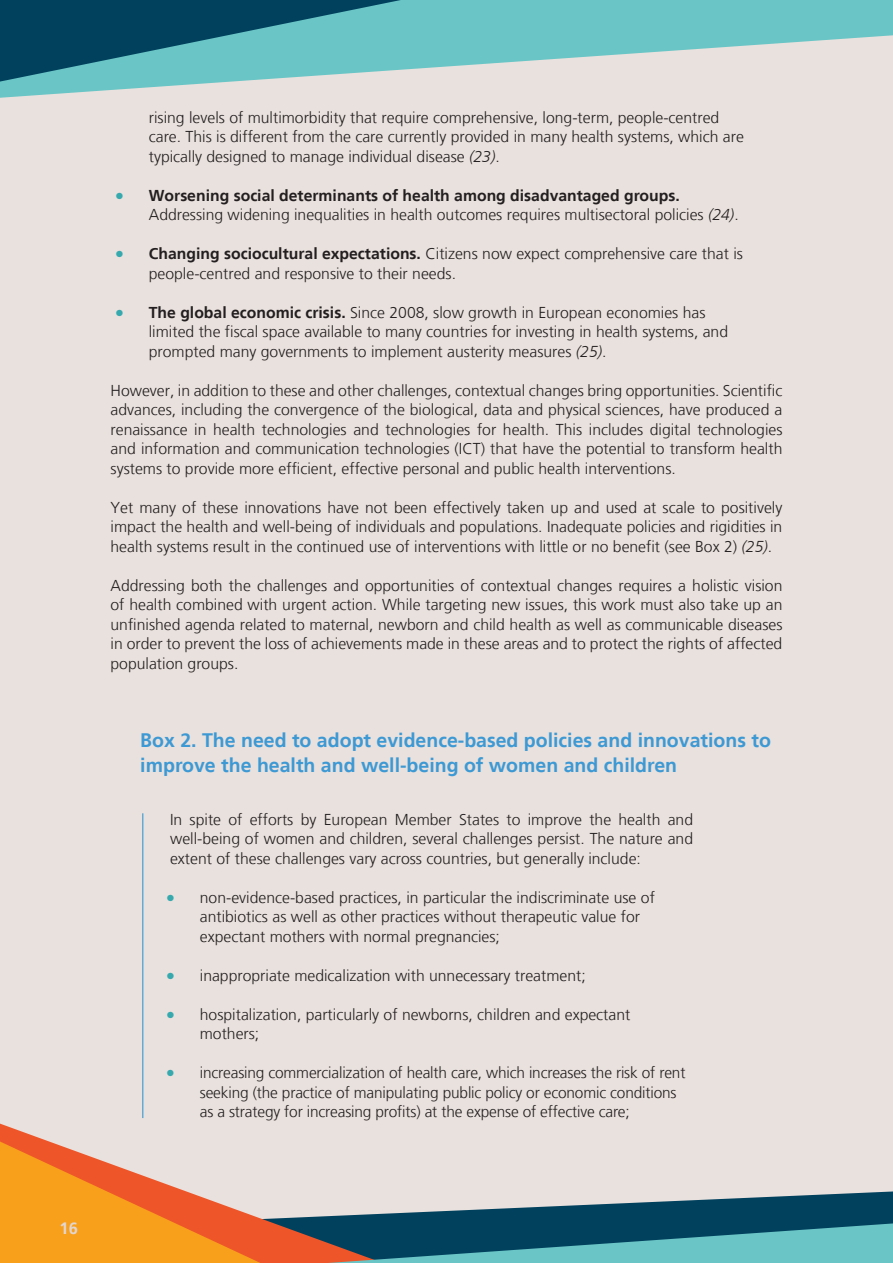
<style>
.page{position:relative;width:893px;height:1263px;background:#e9e1dd}
.page>*{position:absolute;margin:0;border:0;box-sizing:border-box;transform-origin:0 0}
.Panel_overskrift{font:700 19.5px/25.5px "Frutiger LT";color:#3d99d4}
.t1{font:700 16.5px "Frutiger LT";color:#e1d6d0}
.Brødtekst{font:300 15.75px/19.5px "Frutiger LT";color:#231f20}
.Panel_tekst{font:300 15.75px/19.5px "Frutiger LT";color:#231f20;text-align:justify}
.s1{font-style:italic}
.s2{font-family:"Helvetica Neue";font-weight:400;font-size:15px;color:#36a9af}
.s3{font-weight:700}
</style>
<div class="page">
<svg style="left:0;top:0;width:893px;height:98px;fill:#6ac6c6"></svg>
<svg style="left:0;top:1022px;width:144px;height:129px"></svg>
<svg style="left:0;top:1151px;width:893px;height:112px"></svg>
<hr style="left:142px;top:813px;width:1px;height:305px;background:#2491d0">
<p class="Brødtekst" style="left:149px;top:108px;width:597px">rising levels of multimorbidity that require comprehensive, long-term, people-centred care. This is different from the care currently provided in many health systems, which are typically designed to manage individual disease <span class="s1">(23)</span>.</p>
<p class="Brødtekst" style="left:149px;top:186px;width:591px;text-indent:-34px"><span class="s2">●</span> <span class="s3">Worsening social determinants of health among disadvantaged groups.<br></span>Addressing widening inequalities in health outcomes requires multisectoral policies <span class="s1">(24)</span>.</p>
<p class="Brødtekst" style="left:149px;top:244px;width:596px;text-indent:-34px"><span class="s2">●</span> <span class="s3">Changing sociocultural expectations.</span> Citizens now expect comprehensive care that is people-centred and responsive to their needs.</p>
<p class="Brødtekst" style="left:149px;top:303px;width:581px;text-indent:-34px"><span class="s2">●</span> <span class="s3">The global economic crisis.</span> Since 2008, slow growth in European economies has limited the fiscal space available to many countries for investing in health systems, and prompted many governments to implement austerity measures <span class="s1">(25)</span>.</p>
<p class="Brødtekst" style="left:111px;top:381px;width:673px;text-align:justify">However, in addition to these and other challenges, contextual changes bring opportunities. Scientific advances, including the convergence of the biological, data and physical sciences, have produced a renaissance in health technologies and technologies for health. This includes digital technologies and information and communication technologies (ICT) that have the potential to transform health systems to provide more efficient, effective personal and public health interventions.</p>
<p class="Brødtekst" style="left:111px;top:498px;width:673px;text-align:justify">Yet many of these innovations have not been effectively taken up and used at scale to positively impact the health and well-being of individuals and populations. Inadequate policies and rigidities in health systems result in the continued use of interventions with little or no benefit (see Box 2) <span class="s1">(25)</span>.</p>
<p class="Brødtekst" style="left:111px;top:576px;width:673px;text-align:justify">Addressing both the challenges and opportunities of contextual changes requires a holistic vision of health combined with urgent action. While targeting new issues, this work must also take up an unfinished agenda related to maternal, newborn and child health as well as communicable diseases in order to prevent the loss of achievements made in these areas and to protect the rights of affected population groups.</p>
<p class="Panel_overskrift" style="left:140px;top:727px;width:632px">Box 2. The need to adopt evidence-based policies and innovations to improve the health and well-being of women and children</p>
<p class="Panel_tekst" style="left:170px;top:810px;width:525px">In spite of efforts by European Member States to improve the health and well-being of women and children, several challenges persist. The nature and extent of these challenges vary across countries, but generally include:</p>
<p class="Brødtekst" style="left:200px;top:888px;width:457px;text-indent:-34px"><span class="s2">●</span> non-evidence-based practices, in particular the indiscriminate use of antibiotics as well as other practices without therapeutic value for expectant mothers with normal pregnancies;</p>
<p class="Brødtekst" style="left:166px;top:966px;width:421px"><span class="s2">●</span> inappropriate medicalization with unnecessary treatment;</p>
<p class="Brødtekst" style="left:200px;top:1005px;width:432px;text-indent:-34px"><span class="s2">●</span> hospitalization, particularly of newborns, children and expectant mothers;</p>
<p class="Brødtekst" style="left:200px;top:1063px;width:487px;text-indent:-34px"><span class="s2">●</span> increasing commercialization of health care, which increases the risk of rent seeking (the practice of manipulating public policy or economic conditions as a strategy for increasing profits) at the expense of effective care;</p>
<p class="t1" style="left:60px;top:1219px;width:20px">16</p>
</div>
